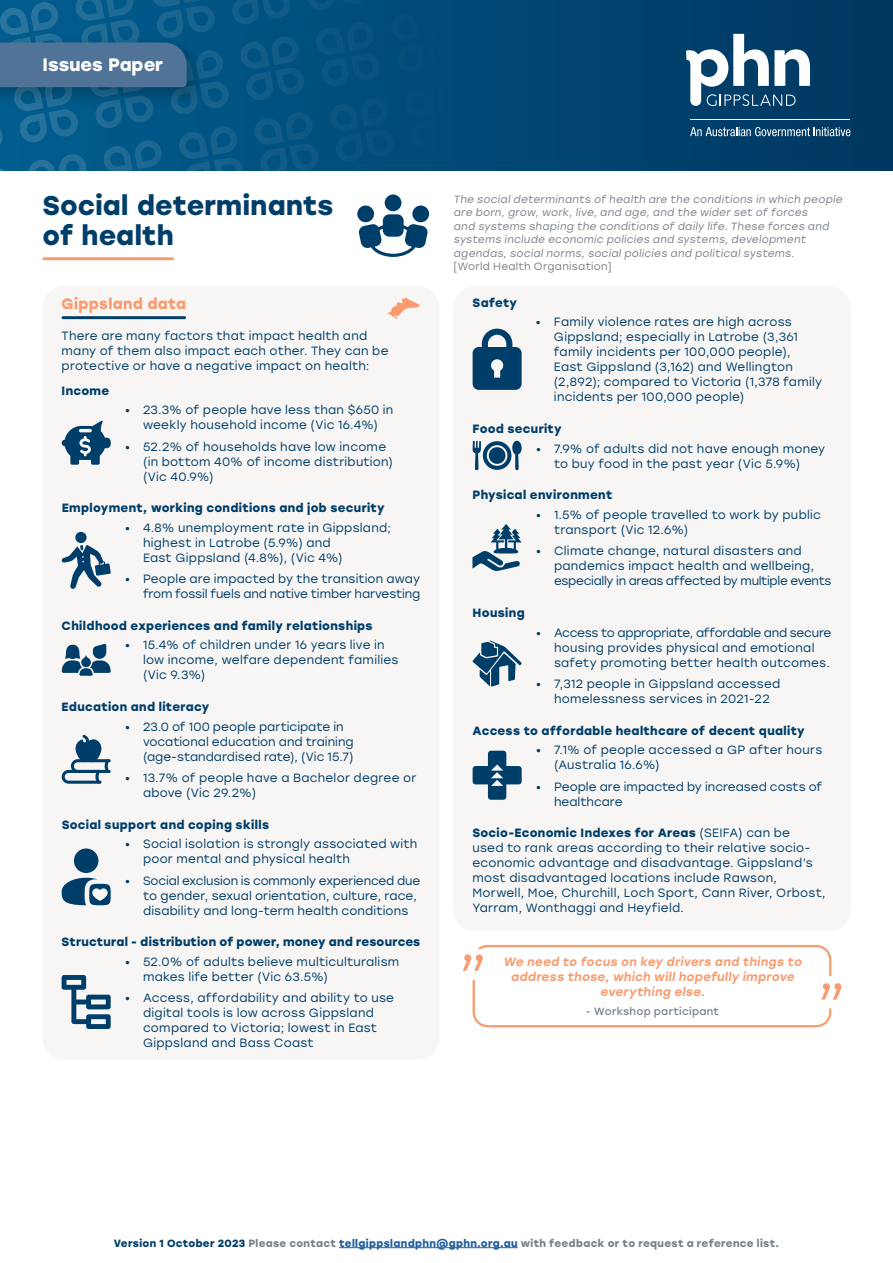
<style>
.page{position:relative;width:893px;height:1263px;background:#fff}
.page>*{position:absolute;margin:0;border:0;box-sizing:border-box;transform-origin:0 0}
.t1{font:60px "Stolzl";color:#f89b6e}
.t2{font:700 27px/30px "Stolzl";letter-spacing:.01em;color:#003e6a}
.t3{font:700 18px "Stolzl";color:#fff}
.t4{font:700 15px "Stolzl";letter-spacing:.02em;color:#f89b6e}
.t5{font:12px/15px "Stolzl";letter-spacing:.02em;color:#003e6a}
.t6{font:700 12px "Stolzl";letter-spacing:.025em;color:#003e6a}
.t7{font:12px/15px "Stolzl";color:#003e6a}
.t8{font:500 12px/15px "Stolzl";color:#f89b6e;text-align:center}
.t9{font:12px/15px "Stolzl";letter-spacing:-.005em;color:#003e6a;text-align:right}
.t10{font:10.5px/13.5px "Stolzl";letter-spacing:.025em;color:#79828c}
.t11{font:700 10.5px "Stolzl";letter-spacing:.03em;color:#79828c}
.t12{font:10.5px "Stolzl";letter-spacing:.025em;color:#79828c}
.s1{font-weight:700}
.s2{color:#003e6a}
.s3{color:#215e9e}
</style>
<div class="page">
<div style="left:0;top:0;width:893px;height:170px;background:#003f6a"></div>
<svg style="left:690px;top:127px;width:160px;height:9px"></svg>
<svg style="left:686px;top:34px;width:124px;height:72px"></svg>
<hr style="left:690px;top:119px;width:160px;height:1px;background:#fff">
<svg style="left:0;top:0;width:555px;height:170px"></svg>
<hr style="left:339px;top:1247px;width:179px;height:1px;background:#215e9e">
<div style="left:43px;top:286px;width:396px;height:774px;background:#f8f6f4;border-radius:21px"></div>
<hr style="left:62px;top:316px;width:124px;height:3px;background:#003e6a">
<div style="left:453px;top:286px;width:397px;height:645px;background:#f8f6f4;border-radius:21px"></div>
<div style="left:385px;top:194px;width:16px;height:17px;background:#003e6a;border-radius:50%"></div>
<svg style="left:357px;top:205px;width:71px;height:52px"></svg>
<svg style="left:387px;top:298px;width:33px;height:21px"></svg>
<svg style="left:62px;top:421px;width:49px;height:44px"></svg>
<div style="left:75px;top:532px;width:12px;height:11px;background:#003e6a;border-radius:50%"></div>
<svg style="left:61px;top:545px;width:50px;height:44px"></svg>
<svg style="left:62px;top:644px;width:49px;height:32px"></svg>
<svg style="left:62px;top:734px;width:49px;height:50px"></svg>
<div style="left:74px;top:848px;width:24px;height:25px;background:#003e6a;border-radius:50%"></div>
<svg style="left:62px;top:878px;width:49px;height:27px"></svg>
<svg style="left:62px;top:975px;width:49px;height:54px"></svg>
<svg style="left:473px;top:440px;width:49px;height:31px"></svg>
<svg style="left:472px;top:524px;width:50px;height:47px"></svg>
<svg style="left:472px;top:640px;width:50px;height:47px"></svg>
<svg style="left:473px;top:751px;width:49px;height:49px"></svg>
<hr style="left:43px;top:257px;width:131px;height:3px;background:#f89b6e">
<svg style="left:473px;top:329px;width:49px;height:61px"></svg>
<div style="left:473px;top:945px;width:358px;height:82px;border:2px solid #f89b6e;border-radius:14px"></div>
<div style="left:815px;top:976px;width:33px;height:32px;background:#fff;border-radius:50%"></div>
<div style="left:456px;top:947px;width:33px;height:33px;background:#fff;border-radius:50%"></div>
<h3 class="t3" style="left:43px;top:52px;width:122px">Issues Paper</h3>
<h2 class="t2" style="left:43px;top:189px;width:292px">Social determinants of health</h2>
<p class="t4" style="left:62px;top:293px;width:126px">Gippsland data</p>
<p class="t5" style="left:62px;top:328px;width:328px">There are many factors that impact health and many of them also impact each other. They can be protective or have a negative impact on health:</p>
<p class="t6" style="left:62px;top:382px;width:49px">Income</p>
<p class="t5" style="left:125px;top:402px;width:270px;text-align:center">• 23.3% of people have less than $650 in weekly household income (Vic 16.4%)</p>
<p class="t5" style="left:143px;top:438px;width:252px;text-indent:-18px">• 52.2% of households have low income (in bottom 40% of income distribution) (Vic 40.9%)</p>
<p class="t5" style="left:143px;top:520px;width:250px;text-indent:-18px">• 4.8% unemployment rate in Gippsland; highest in Latrobe (5.9%) and<br>East Gippsland (4.8%), (Vic 4%)</p>
<p class="t9" style="left:125px;top:571px;width:297px">• People are impacted by the transition away from fossil fuels and native timber harvesting</p>
<p class="t5" style="left:143px;top:637px;width:257px;text-indent:-18px">• 15.4% of children under 16 years live in low income, welfare dependent families (Vic 9.3%)</p>
<p class="t6" style="left:62px;top:499px;width:325px">Employment, working conditions and job security</p>
<p class="t6" style="left:62px;top:617px;width:313px">Childhood experiences and family relationships</p>
<p class="t6" style="left:62px;top:698px;width:149px">Education and literacy</p>
<p class="t7" style="left:143px;top:718px;width:212px;text-indent:-18px">• 23.0 of 100 people participate in vocational education and training (age-standardised rate), (Vic 15.7)</p>
<p class="t5" style="left:143px;top:770px;width:275px;text-indent:-18px">• 13.7% of people have a Bachelor degree or above (Vic 29.2%)</p>
<p class="t6" style="left:62px;top:816px;width:209px">Social support and coping skills</p>
<p class="t5" style="left:143px;top:836px;width:276px;text-indent:-18px">• Social isolation is strongly associated with poor mental and physical health</p>
<p class="t5" style="left:143px;top:872px;width:279px;text-indent:-18px">• Social exclusion is commonly experienced due to gender, sexual orientation, culture, race, disability and long-term health conditions</p>
<p class="t5" style="left:143px;top:954px;width:258px;text-indent:-18px">• 52.0% of adults believe multiculturalism makes life better (Vic 63.5%)</p>
<p class="t5" style="left:143px;top:990px;width:253px;text-indent:-18px">• Access, affordability and ability to use digital tools is low across Gippsland compared to Victoria; lowest in East Gippsland and Bass Coast</p>
<p class="t6" style="left:62px;top:933px;width:360px">Structural - distribution of power, money and resources</p>
<p class="t10" style="left:453px;top:192px;width:392px">The social determinants of health are the conditions in which people are born, grow, work, live, and age, and the wider set of forces<br>and systems shaping the conditions of daily life. These forces and systems include economic policies and systems, development agendas, social norms, social policies and political systems.<br>[World Health Organisation]</p>
<p class="t6" style="left:473px;top:294px;width:46px">Safety</p>
<p class="t5" style="left:554px;top:314px;width:270px;text-indent:-18px">• Family violence rates are high across Gippsland; especially in Latrobe (3,361 family incidents per 100,000 people), East Gippsland (3,162) and Wellington (2,892); compared to Victoria (1,378 family incidents per 100,000 people)</p>
<p class="t6" style="left:473px;top:420px;width:91px">Food security</p>
<p class="t5" style="left:536px;top:440px;width:291px;text-align:center">• 7.9% of adults did not have enough money to buy food in the past year (Vic 5.9%)</p>
<p class="t5" style="left:554px;top:507px;width:268px;text-indent:-18px">• 1.5% of people travelled to work by public transport (Vic 12.6%)</p>
<p class="t5" style="left:554px;top:543px;width:279px;text-indent:-18px">• Climate change, natural disasters and pandemics impact health and wellbeing, especially in areas affected by multiple events</p>
<p class="t5" style="left:554px;top:624px;width:279px;text-indent:-18px">• Access to appropriate, affordable and secure housing provides physical and emotional safety promoting better health outcomes.</p>
<p class="t5" style="left:554px;top:676px;width:228px;text-indent:-18px">• 7,312 people in Gippsland accessed homelessness services in 2021-22</p>
<p class="t6" style="left:473px;top:486px;width:141px">Physical environment</p>
<p class="t6" style="left:473px;top:604px;width:54px">Housing</p>
<p class="t6" style="left:473px;top:722px;width:334px">Access to affordable healthcare of decent quality</p>
<p class="t5" style="left:554px;top:742px;width:270px;text-indent:-18px">• 7.1% of people accessed a GP after hours (Australia 16.6%)</p>
<p class="t7" style="left:554px;top:778px;width:270px;text-indent:-18px">• People are impacted by increased costs of healthcare</p>
<p class="t5" style="left:472px;top:825px;width:355px"><span class="s1">Socio-Economic Indexes for Areas</span> (SEIFA) can be<br>used to rank areas according to their relative socio&shy;economic advantage and disadvantage. Gippsland’s most disadvantaged locations include Rawson, Morwell, Moe, Churchill, Loch Sport, Cann River, Orbost, Yarram, Wonthaggi and Heyfield.</p>
<h1 class="t1" style="left:457px;top:934px;width:32px">”</h1>
<p class="t8" style="left:503px;top:954px;width:302px">We need to focus on key drivers and things to address those, which will hopefully improve everything else.</p>
<p class="t12" style="left:586px;top:1004px;width:135px">- Workshop participant</p>
<h1 class="t1" style="left:816px;top:963px;width:32px">”</h1>
<p class="t11" style="left:114px;top:1235px;width:667px"><span class="s2">Version 1 October 2023</span> Please contact <span class="s3">tellgippslandphn@gphn.org.au</span> with feedback or to request a reference list.</p>
</div>
